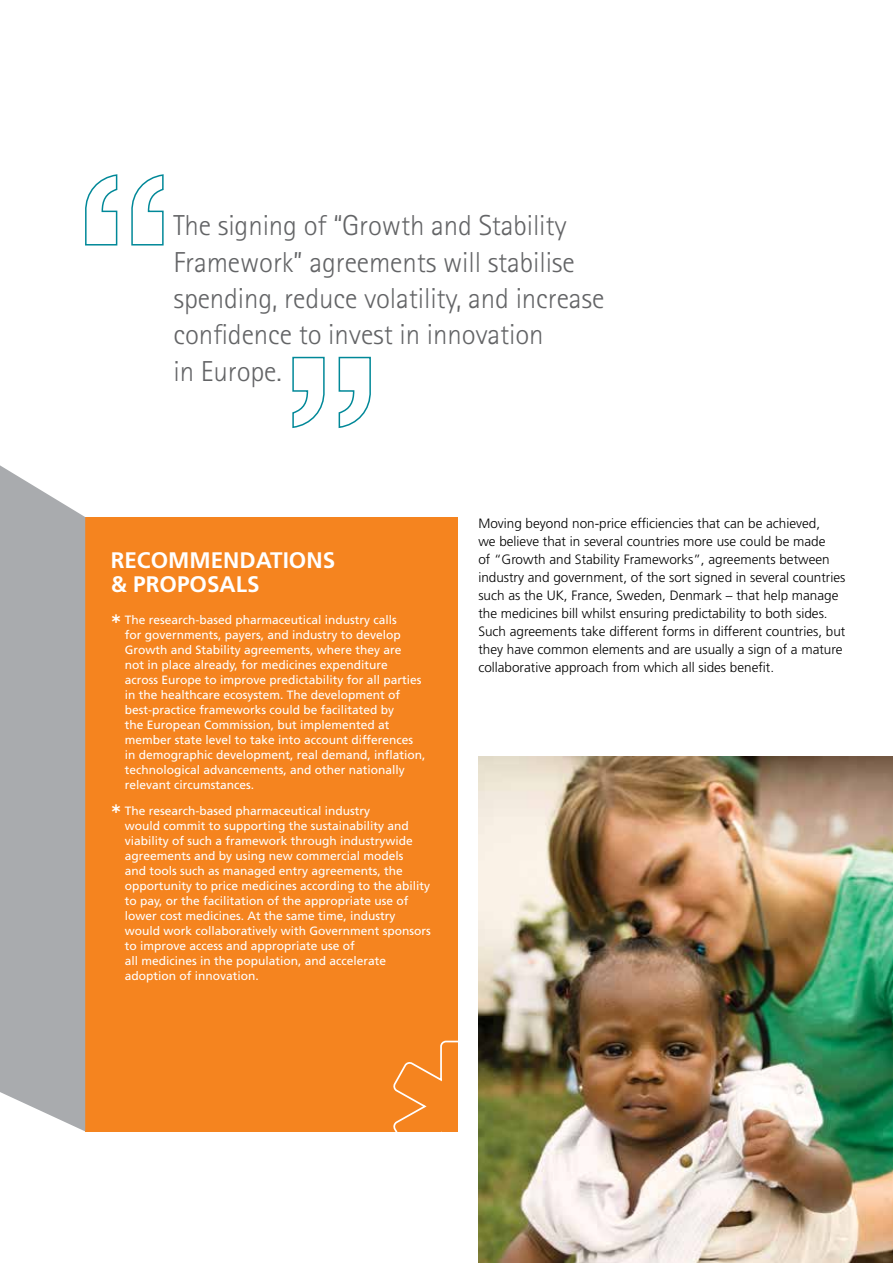
<style>
.page{position:relative;width:893px;height:1263px;background:#fff}
.page>*{position:absolute;margin:0;border:0;box-sizing:border-box;transform-origin:0 0}
.t1{font:300 28.8px/36.5px "Rotis Sans Serif";letter-spacing:-.005em;color:#636466}
.t2{font:700 22.5px/24px "Frutiger LT Std";color:#fff}
.t3{font:300 13.5px/18px "Frutiger LT Std";color:#000}
.t4{font:12px/15px "Frutiger LT Std";color:#fff}
</style>
<div class="page">
<svg style="left:85px;top:174px;width:79px;height:72px"></svg>
<svg style="left:292px;top:356px;width:79px;height:72px"></svg>
<div style="left:85px;top:517px;width:372px;height:614px;background:#f5841f"></div>
<svg style="left:391px;top:1040px;width:67px;height:92px"></svg>
<svg style="left:0;top:465px;width:92px;height:667px;background:#b4aea9"></svg>
<img style="left:478px;top:757px;width:415px;height:506px">
<h1 class="t1" style="left:173px;top:207px;width:432px">The signing of “Growth and Stability Framework” agreements will stabilise spending, reduce volatility, and increase confidence to invest in innovation<br>in Europe.</h1>
<h2 class="t2" style="left:111px;top:548px;width:226px">RECOMMENDATIONS &amp; PROPOSALS</h2>
<p class="t4" style="left:125px;top:612px;width:302px">The research-based pharmaceutical industry calls<br>for governments, payers, and industry to develop Growth and Stability agreements, where they are<br>not in place already, for medicines expenditure<br>across Europe to improve predictability for all parties in the healthcare ecosystem. The development of best-practice frameworks could be facilitated by<br>the European Commission, but implemented at member state level to take into account differences in demographic development, real demand, inflation, technological advancements, and other nationally relevant circumstances.</p>
<p class="t4" style="left:125px;top:803px;width:308px">The research-based pharmaceutical industry<br>would commit to supporting the sustainability and viability of such a framework through industrywide agreements and by using new commercial models<br>and tools such as managed entry agreements, the opportunity to price medicines according to the ability to pay, or the facilitation of the appropriate use of lower cost medicines. At the same time, industry would work collaboratively with Government sponsors to improve access and appropriate use of<br>all medicines in the population, and accelerate adoption of innovation.</p>
<p class="t3" style="left:478px;top:514px;width:369px">Moving beyond non-price efficiencies that can be achieved,<br>we believe that in several countries more use could be made<br>of “Growth and Stability Frameworks”, agreements between industry and government, of the sort signed in several countries such as the UK, France, Sweden, Denmark – that help manage the medicines bill whilst ensuring predictability to both sides.<br>Such agreements take different forms in different countries, but they have common elements and are usually a sign of a mature collaborative approach from which all sides benefit.</p>
</div>
